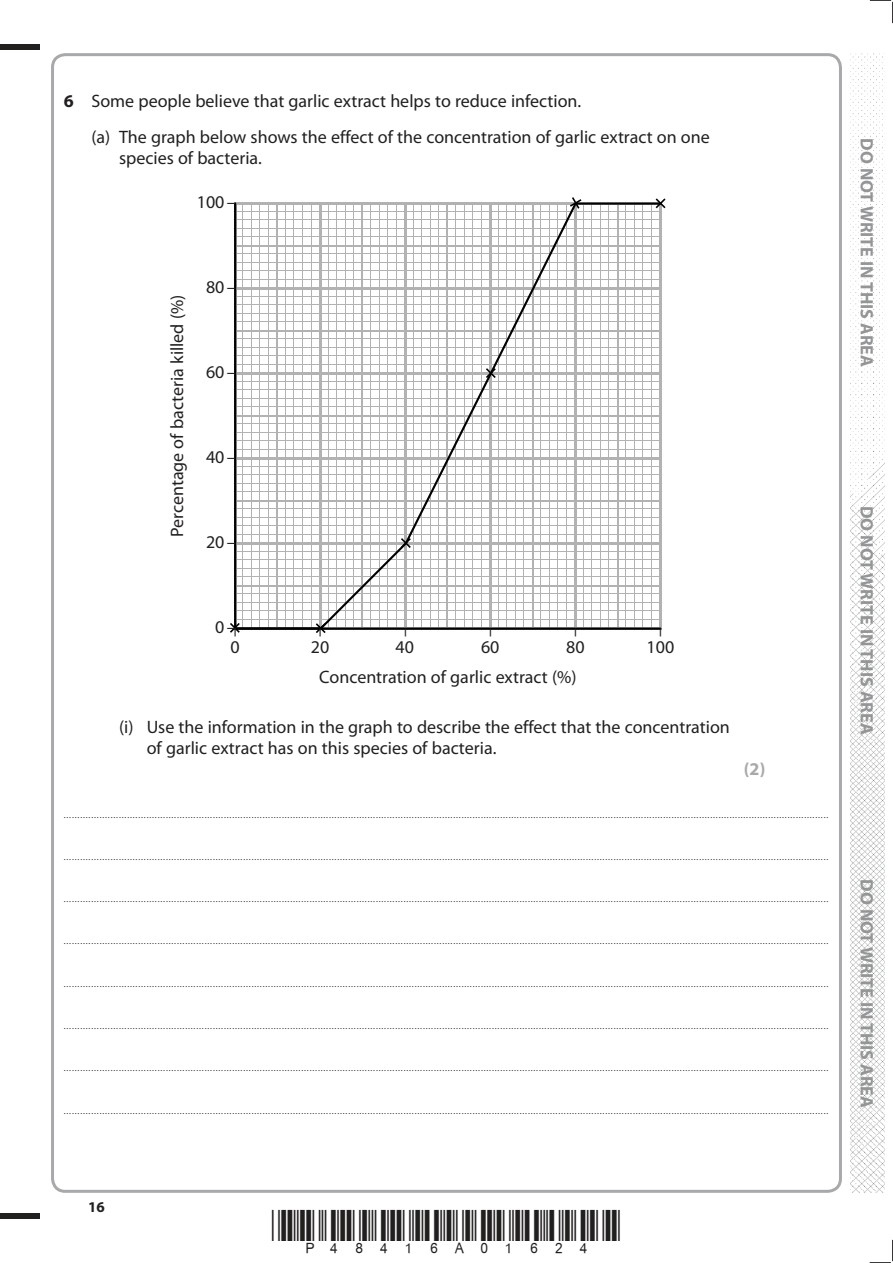
<style>
.page{position:relative;width:893px;height:1263px;background:#fff}
.page>*{position:absolute;margin:0;border:0;box-sizing:border-box;transform-origin:0 0}
.t1{font:18px/36px "Myriad Pro";color:#221f1f}
.t2{font:700 18px "Myriad Pro";color:#939597}
.t3{font:700 18px "Myriad Pro";color:#a7a9ab}
.t4{font:700 15px "Myriad Pro";color:#221f1f}
.t5{font:9px "Myriad Pro";color:#221f1f}
.s1{font-weight:700}
</style>
<div class="page">
<div style="left:0;top:44px;width:40px;height:5px;background:#221f1f"></div>
<div style="left:0;top:1214px;width:40px;height:5px;background:#221f1f"></div>
<svg style="left:870px;top:0;width:23px;height:23px"></svg>
<svg style="left:870px;top:1240px;width:23px;height:23px"></svg>
<img style="left:850px;top:53px;width:34px;height:1140px">
<svg style="left:230px;top:623px;width:10px;height:10px"></svg>
<svg style="left:316px;top:630px;width:10px;height:3px"></svg>
<svg style="left:572px;top:197px;width:9px;height:4px"></svg>
<svg style="left:656px;top:198px;width:9px;height:10px"></svg>
<svg style="left:233px;top:201px;width:430px;height:429px"></svg>
<h1 class="t1" style="left:91px;top:85px;width:620px;text-indent:-28px"><span class="s1">6</span> Some people believe that garlic extract helps to reduce infection.<br>(a) The graph below shows the effect of the concentration of garlic extract on one</h1>
<h1 class="t1" style="left:119px;top:142px;width:144px">species of bacteria.</h1>
<h1 class="t1" style="left:197px;top:185px;width:40px">100 –</h1>
<h1 class="t1" style="left:161px;top:537px;width:244px;rotate:-90deg">Percentage of bacteria killed (%)</h1>
<h1 class="t1" style="left:206px;top:270px;width:31px">80 –</h1>
<h1 class="t1" style="left:206px;top:355px;width:31px">60 –</h1>
<h1 class="t1" style="left:206px;top:440px;width:31px">40 –</h1>
<h1 class="t1" style="left:206px;top:525px;width:31px">20 –</h1>
<h1 class="t1" style="left:215px;top:611px;width:22px">0 –</h1>
<h1 class="t1" style="left:217px;top:637px;width:10px;rotate:-90deg">–</h1>
<h1 class="t1" style="left:302px;top:637px;width:10px;rotate:-90deg">–</h1>
<h1 class="t1" style="left:387px;top:637px;width:10px;rotate:-90deg">–</h1>
<h1 class="t1" style="left:472px;top:637px;width:10px;rotate:-90deg">–</h1>
<h1 class="t1" style="left:558px;top:637px;width:10px;rotate:-90deg">–</h1>
<h1 class="t1" style="left:643px;top:637px;width:10px;rotate:-90deg">–</h1>
<h1 class="t1" style="left:646px;top:630px;width:29px">100</h1>
<h1 class="t1" style="left:230px;top:630px;width:11px">0</h1>
<h1 class="t1" style="left:311px;top:630px;width:20px">20</h1>
<h1 class="t1" style="left:396px;top:630px;width:20px">40</h1>
<h1 class="t1" style="left:481px;top:630px;width:20px">60</h1>
<h1 class="t1" style="left:319px;top:633px;width:267px;line-height:29.8px;text-indent:247px">80<br>Concentration of garlic extract (%)</h1>
<h1 class="t1" style="left:147px;top:718px;width:585px;line-height:21px;text-indent:-28px">(i) Use the information in the graph to describe the effect that the concentration of garlic extract has on this species of bacteria.</h1>
<h1 class="t3" style="left:744px;top:762px;width:23px">(2)</h1>
<p class="t5" style="left:64px;top:811px;width:766px">.....................................................................................................................................................................................................................................................................................</p>
<p class="t5" style="left:64px;top:853px;width:766px">.....................................................................................................................................................................................................................................................................................</p>
<p class="t5" style="left:64px;top:896px;width:766px">.....................................................................................................................................................................................................................................................................................</p>
<p class="t5" style="left:64px;top:938px;width:766px">.....................................................................................................................................................................................................................................................................................</p>
<p class="t5" style="left:64px;top:980px;width:766px">.....................................................................................................................................................................................................................................................................................</p>
<p class="t5" style="left:64px;top:1022px;width:766px">.....................................................................................................................................................................................................................................................................................</p>
<p class="t5" style="left:64px;top:1065px;width:766px">.....................................................................................................................................................................................................................................................................................</p>
<p class="t5" style="left:64px;top:1107px;width:766px">.....................................................................................................................................................................................................................................................................................</p>
<h1 class="t2" style="left:877px;top:138px;width:230px;rotate:90deg">DO NOT WRITE IN THIS AREA</h1>
<h1 class="t2" style="left:877px;top:506px;width:230px;rotate:90deg">DO NOT WRITE IN THIS AREA</h1>
<h1 class="t2" style="left:877px;top:879px;width:230px;rotate:90deg">DO NOT WRITE IN THIS AREA</h1>
<h2 class="t4" style="left:88px;top:1201px;width:18px">16</h2>
</div>
